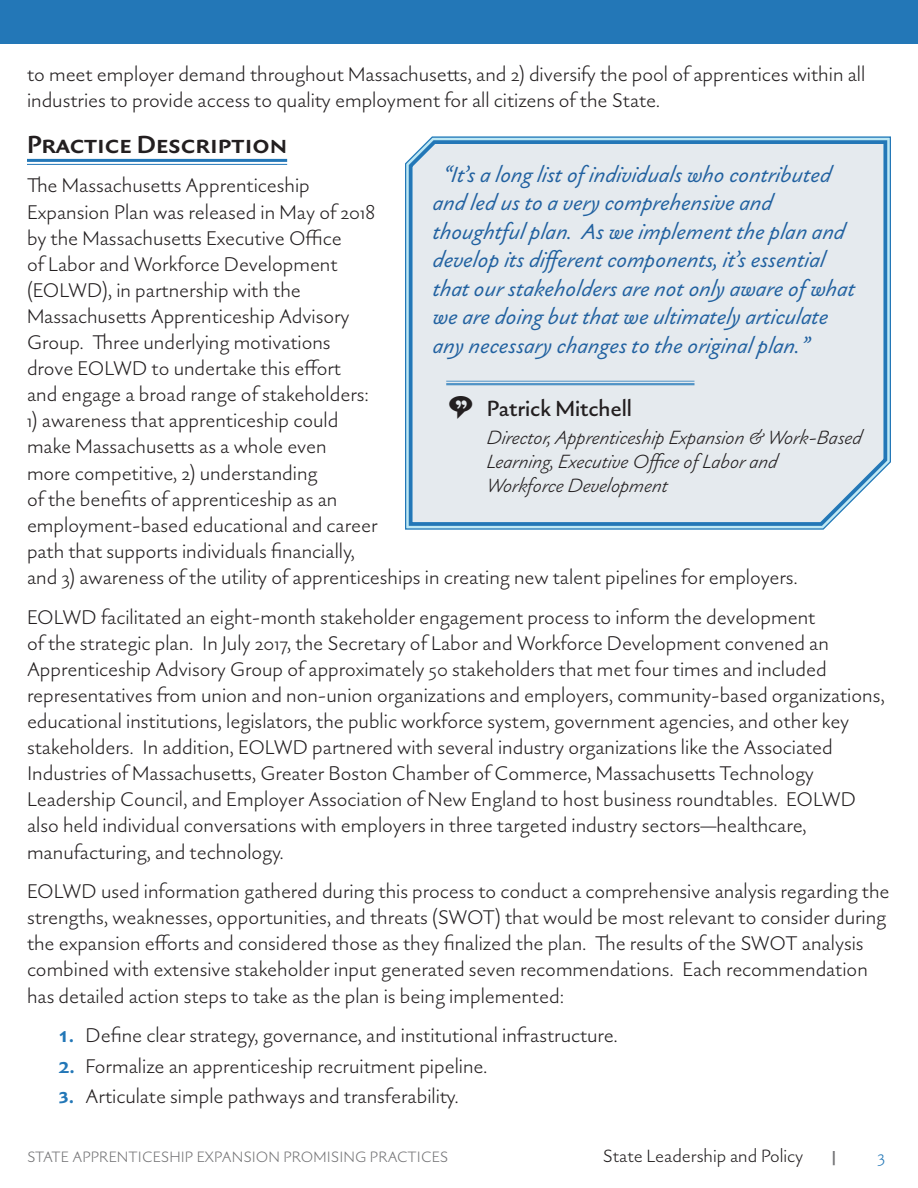
<style>
.page{position:relative;width:918px;height:1188px;background:#fff}
.page>*{position:absolute;margin:0;border:0;box-sizing:border-box;transform-origin:0 0}
.t1{font:600 27px "Gaultier";color:#231f20}
.t2{font:italic 24px/28.5px "Gaultier";letter-spacing:.005em;color:#2161a0}
.t3{font:500 24px "Gaultier";color:#231f20}
.t4{font:300 21.75px/26.1px "Gaultier";color:#231f20}
.t5{font:italic 300 21px/24px "Gaultier";color:#231f20}
.t6{font:300 19.5px "Gaultier";color:#231f20}
.t7{font:300 19.5px "Gaultier";color:#2377b7}
.t8{font:300 16.5px "Gaultier";letter-spacing:.005em;color:#757577}
.s1{font-weight:600;font-size:22.5px;color:#2377b7}
</style>
<div class="page">
<div style="left:0;top:0;width:918px;height:43px;background:#2377b7"></div>
<hr style="left:27px;top:159px;width:260px;height:3px;background:#2377b7">
<hr style="left:27px;top:164px;width:260px;height:1px;background:#2377b7">
<svg style="left:407px;top:137px;width:482px;height:391px;background:#dde5ec"></svg>
<svg style="left:450px;top:395px;width:22px;height:23px"></svg>
<p class="t4" style="left:27px;top:62px;width:840px">to meet employer demand throughout Massachusetts, and 2) diversify the pool of apprentices within all industries to provide access to quality employment for all citizens of the State.</p>
<h3 class="t1" style="left:27px;top:128px;width:262px">Practice Description</h3>
<p class="t4" style="left:27px;top:173px;width:350px">The Massachusetts Apprenticeship Expansion Plan was released in May of 2018 by the Massachusetts Executive Office<br>of Labor and Workforce Development (EOLWD), in partnership with the Massachusetts Apprenticeship Advisory Group. Three underlying motivations drove EOLWD to undertake this effort and engage a broad range of stakeholders:</p>
<p class="t4" style="left:27px;top:408px;width:773px">1) awareness that apprenticeship could<br>make Massachusetts as a whole even<br>more competitive, 2) understanding<br>of the benefits of apprenticeship as an<br>employment-based educational and career<br>path that supports individuals financially,<br>and 3) awareness of the utility of apprenticeships in creating new talent pipelines for employers.</p>
<p class="t4" style="left:27px;top:604px;width:859px">EOLWD facilitated an eight-month stakeholder engagement process to inform the development<br>of the strategic plan. In July 2017, the Secretary of Labor and Workforce Development convened an Apprenticeship Advisory Group of approximately 50 stakeholders that met four times and included representatives from union and non-union organizations and employers, community-based organizations, educational institutions, legislators, the public workforce system, government agencies, and other key stakeholders. In addition, EOLWD partnered with several industry organizations like the Associated Industries of Massachusetts, Greater Boston Chamber of Commerce, Massachusetts Technology Leadership Council, and Employer Association of New England to host business roundtables. EOLWD also held individual conversations with employers in three targeted industry sectors—healthcare, manufacturing, and technology.</p>
<p class="t4" style="left:27px;top:879px;width:864px">EOLWD used information gathered during this process to conduct a comprehensive analysis regarding the strengths, weaknesses, opportunities, and threats (SWOT) that would be most relevant to consider during the expansion efforts and considered those as they finalized the plan. The results of the SWOT analysis combined with extensive stakeholder input generated seven recommendations. Each recommendation has detailed action steps to take as the plan is being implemented:</p>
<p class="t4" style="left:58px;top:1023px;width:561px"><span class="s1">1.</span> Define clear strategy, governance, and institutional infrastructure.</p>
<p class="t4" style="left:58px;top:1053px;width:431px"><span class="s1">2.</span> Formalize an apprenticeship recruitment pipeline.</p>
<p class="t4" style="left:58px;top:1084px;width:402px"><span class="s1">3.</span> Articulate simple pathways and transferability.</p>
<p class="t2" style="left:433px;top:163px;width:424px;text-indent:10px">“It’s a long list of individuals who contributed and led us to a very comprehensive and thoughtful plan. As we implement the plan and develop its different components, it’s essential that our stakeholders are not only aware of what we are doing but that we ultimately articulate any necessary changes to the original plan.”</p>
<p class="t3" style="left:487px;top:394px;width:147px">Patrick Mitchell</p>
<p class="t5" style="left:487px;top:427px;width:377px">Director, Apprenticeship Expansion &amp; Work-Based<br>Learning, Executive Office of Labor and<br>Workforce Development</p>
<p class="t8" style="left:27px;top:1147px;width:423px">STATE APPRENTICESHIP EXPANSION PROMISING PRACTICES</p>
<p class="t6" style="left:603px;top:1144px;width:202px">State Leadership and Policy</p>
<p class="t7" style="left:877px;top:1144px;width:9px">3</p>
</div>
